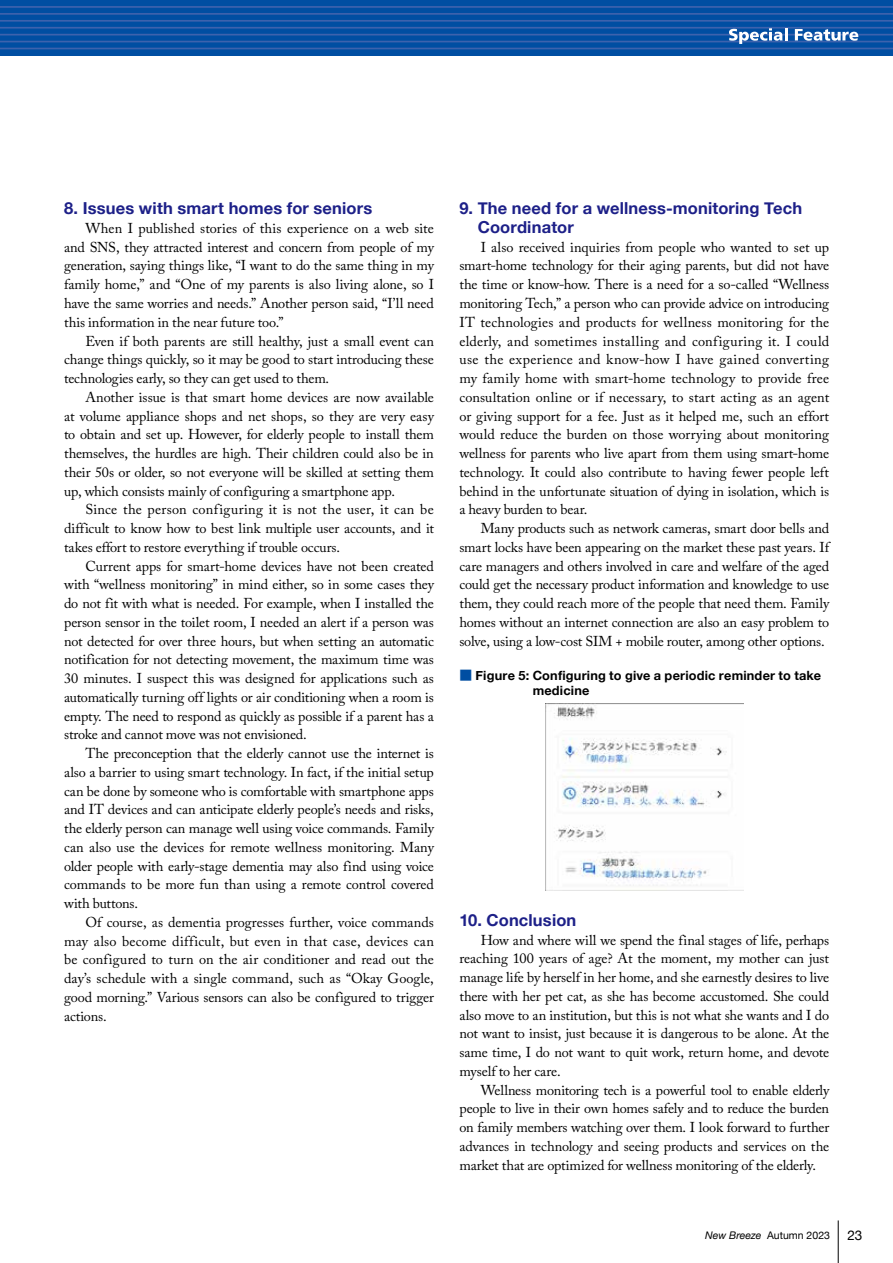
<style>
.page{position:relative;width:893px;height:1263px;background:#fff}
.page>*{position:absolute;margin:0;border:0;box-sizing:border-box;transform-origin:0 0}
.t1{font:700 16.5px/18.8px "Helvetica Neue";letter-spacing:.01em;color:#1d2088}
.t2{font:14.25px/18.8px "Adobe Caslon Pro";letter-spacing:-.015em;color:#000;text-align:justify}
.t3{font:13.5px "Helvetica Neue";color:#000}
.t4{font:700 12.75px/15px "Helvetica Neue";letter-spacing:.015em;color:#000}
.t5{font:10.5px "Helvetica Neue";color:#000}
.s1{font-family:"Shin Go Pro";font-weight:400;color:#004ea2}
.s2{font-style:italic}
</style>
<div class="page">
<img style="left:546px;top:704px;width:197px;height:186px">
<hr style="left:838px;top:1220px;width:1px;height:43px;background:#000">
<div style="left:0;top:0;width:893px;height:55px;background:#004ea2"></div>
<hr style="left:0;top:6px;width:893px;height:2px;background:#3d62ad">
<hr style="left:0;top:13px;width:893px;height:2px;background:#3d62ad">
<hr style="left:0;top:20px;width:893px;height:2px;background:#3d62ad">
<hr style="left:0;top:27px;width:893px;height:2px;background:#3d62ad">
<hr style="left:0;top:34px;width:893px;height:1px;background:#3d62ad">
<hr style="left:0;top:41px;width:893px;height:1px;background:#3d62ad">
<hr style="left:0;top:48px;width:893px;height:1px;background:#3d62ad">
<svg style="left:729px;top:28px;width:59px;height:16px"></svg>
<svg style="left:795px;top:29px;width:63px;height:12px"></svg>
<p class="t1" style="left:64px;top:199px;width:310px">8. Issues with smart homes for seniors</p>
<p class="t2" style="left:64px;top:219px;width:371px;text-indent:21px">When I published stories of this experience on a web site and SNS, they attracted interest and concern from people of my generation, saying things like, “I want to do the same thing in my family home,” and “One of my parents is also living alone, so I have the same worries and needs.” Another person said, “I’ll need this information in the near future too.”</p>
<p class="t2" style="left:64px;top:331px;width:371px;text-indent:21px">Even if both parents are still healthy, just a small event can change things quickly, so it may be good to start introducing these technologies early, so they can get used to them.</p>
<p class="t2" style="left:64px;top:387px;width:371px;text-indent:21px">Another issue is that smart home devices are now available at volume appliance shops and net shops, so they are very easy to obtain and set up. However, for elderly people to install them themselves, the hurdles are high. Their children could also be in their 50s or older, so not everyone will be skilled at setting them up, which consists mainly of configuring a smartphone app.</p>
<p class="t2" style="left:64px;top:500px;width:371px;text-indent:21px">Since the person configuring it is not the user, it can be difficult to know how to best link multiple user accounts, and it takes effort to restore everything if trouble occurs.</p>
<p class="t2" style="left:64px;top:556px;width:371px;text-indent:21px">Current apps for smart-home devices have not been created with “wellness monitoring” in mind either, so in some cases they do not fit with what is needed. For example, when I installed the person sensor in the toilet room, I needed an alert if a person was not detected for over three hours, but when setting an automatic notification for not detecting movement, the maximum time was 30 minutes. I suspect this was designed for applications such as automatically turning off lights or air conditioning when a room is empty. The need to respond as quickly as possible if a parent has a stroke and cannot move was not envisioned.</p>
<p class="t2" style="left:64px;top:744px;width:371px;text-indent:21px">The preconception that the elderly cannot use the internet is also a barrier to using smart technology. In fact, if the initial setup can be done by someone who is comfortable with smartphone apps and IT devices and can anticipate elderly people’s needs and risks, the elderly person can manage well using voice commands. Family can also use the devices for remote wellness monitoring. Many older people with early-stage dementia may also find using voice commands to be more fun than using a remote control covered with buttons.</p>
<p class="t2" style="left:64px;top:913px;width:371px;text-indent:21px">Of course, as dementia progresses further, voice commands may also become difficult, but even in that case, devices can be configured to turn on the air conditioner and read out the day’s schedule with a single command, such as “Okay Google, good morning.” Various sensors can also be configured to trigger actions.</p>
<p class="t1" style="left:478px;top:199px;width:326px;text-indent:-18px">9. The need for a wellness-monitoring Tech<br>Coordinator</p>
<p class="t2" style="left:459px;top:237px;width:371px;text-indent:21px">I also received inquiries from people who wanted to set up smart-home technology for their aging parents, but did not have the time or know-how. There is a need for a so-called “Wellness monitoring Tech,” a person who can provide advice on introducing IT technologies and products for wellness monitoring for the elderly, and sometimes installing and configuring it. I could use the experience and know-how I have gained converting my family home with smart-home technology to provide free consultation online or if necessary, to start acting as an agent or giving support for a fee. Just as it helped me, such an effort would reduce the burden on those worrying about monitoring wellness for parents who live apart from them using smart-home technology. It could also contribute to having fewer people left behind in the unfortunate situation of dying in isolation, which is a heavy burden to bear.</p>
<p class="t2" style="left:459px;top:519px;width:371px;text-indent:21px">Many products such as network cameras, smart door bells and smart locks have been appearing on the market these past years. If care managers and others involved in care and welfare of the aged could get the necessary product information and knowledge to use them, they could reach more of the people that need them. Family homes without an internet connection are also an easy problem to solve, using a low-cost SIM + mobile router, among other options.</p>
<p class="t4" style="left:533px;top:668px;width:290px;text-indent:-73px"><span class="s1">■</span> Figure 5: Configuring to give a periodic reminder to take medicine</p>
<p class="t1" style="left:459px;top:911px;width:118px">10. Conclusion</p>
<p class="t2" style="left:459px;top:930px;width:371px;text-indent:21px">How and where will we spend the final stages of life, perhaps reaching 100 years of age? At the moment, my mother can just manage life by herself in her home, and she earnestly desires to live there with her pet cat, as she has become accustomed. She could also move to an institution, but this is not what she wants and I do not want to insist, just because it is dangerous to be alone. At the same time, I do not want to quit work, return home, and devote myself to her care.</p>
<p class="t2" style="left:459px;top:1080px;width:371px;text-indent:21px">Wellness monitoring tech is a powerful tool to enable elderly people to live in their own homes safely and to reduce the burden on family members watching over them. I look forward to further advances in technology and seeing products and services on the market that are optimized for wellness monitoring of the elderly.</p>
<p class="t5" style="left:705px;top:1227px;width:126px"><span class="s2">New Breeze</span> Autumn 2023</p>
<p class="t3" style="left:847px;top:1225px;width:17px">23</p>
</div>
